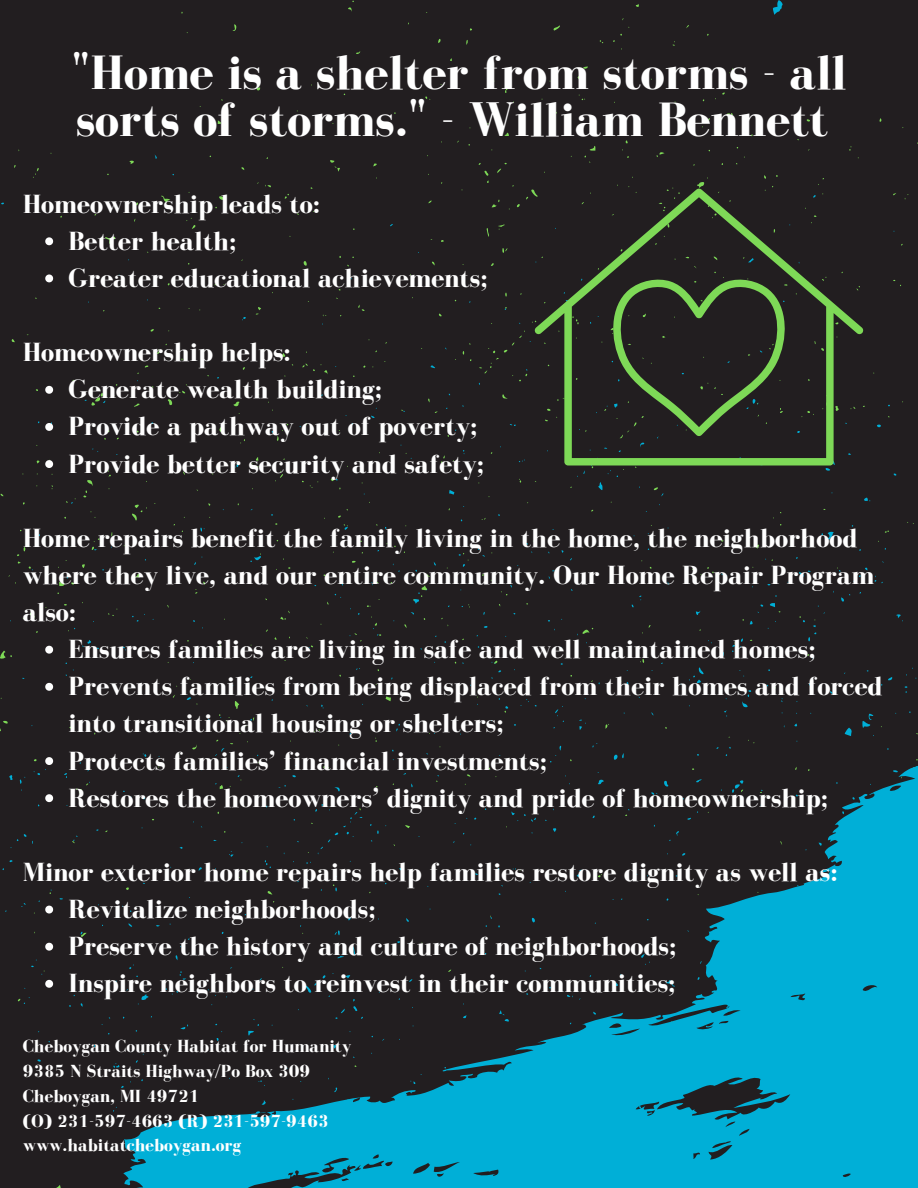
<style>
.page{position:relative;width:918px;height:1188px;background:#221e20}
.page>*{position:absolute;margin:0;border:0;box-sizing:border-box;transform-origin:0 0}
.t1{font:700 49.5px/47.2px "Bodoni FLF";color:#fff}
.t2{font:700 27px/37.2px "Bodoni FLF";color:#fff}
.t3{font:700 18px "Bodoni FLF";color:#fff}
</style>
<div class="page">
<svg style="left:32px;top:685px;width:886px;height:503px;background:#184855"></svg>
<svg style="left:45px;top:237px;width:8px;height:8px"></svg>
<svg style="left:45px;top:274px;width:8px;height:8px"></svg>
<svg style="left:45px;top:386px;width:8px;height:8px"></svg>
<svg style="left:45px;top:423px;width:8px;height:8px"></svg>
<svg style="left:45px;top:460px;width:8px;height:8px"></svg>
<svg style="left:45px;top:646px;width:8px;height:8px"></svg>
<svg style="left:45px;top:683px;width:8px;height:8px"></svg>
<svg style="left:45px;top:757px;width:8px;height:8px"></svg>
<svg style="left:45px;top:794px;width:8px;height:8px"></svg>
<svg style="left:45px;top:906px;width:8px;height:8px"></svg>
<svg style="left:45px;top:943px;width:8px;height:8px"></svg>
<svg style="left:45px;top:980px;width:8px;height:8px"></svg>
<svg style="left:534px;top:189px;width:329px;height:276px;background:#2d3426"></svg>
<svg style="left:609px;top:277px;width:180px;height:159px;background:#2e3727"></svg>
<p class="t1" style="left:71px;top:48px;width:777px">"Home is a shelter from storms - all sorts of storms." - William Bennett</p>
<p class="t2" style="left:23px;top:185px;width:299px">Homeownership leads to:</p>
<p class="t2" style="left:69px;top:222px;width:169px">Better health;</p>
<p class="t2" style="left:69px;top:259px;width:420px">Greater educational achievements;</p>
<p class="t2" style="left:23px;top:333px;width:270px">Homeownership helps:</p>
<p class="t2" style="left:69px;top:371px;width:315px">Generate wealth building;</p>
<p class="t2" style="left:69px;top:408px;width:410px">Provide a pathway out of poverty;</p>
<p class="t2" style="left:69px;top:445px;width:417px">Provide better security and safety;</p>
<p class="t2" style="left:23px;top:519px;width:853px">Home repairs benefit the family living in the home, the neighborhood where they live, and our entire community. Our Home Repair Program also:</p>
<p class="t2" style="left:69px;top:630px;width:748px">Ensures families are living in safe and well maintained homes;</p>
<p class="t2" style="left:69px;top:668px;width:816px">Prevents families from being displaced from their homes and forced into transitional housing or shelters;</p>
<p class="t2" style="left:69px;top:742px;width:480px">Protects families’ financial investments;</p>
<p class="t2" style="left:69px;top:779px;width:761px">Restores the homeowners’ dignity and pride of homeownership;</p>
<p class="t2" style="left:23px;top:853px;width:816px">Minor exterior home repairs help families restore dignity as well as:</p>
<p class="t2" style="left:69px;top:890px;width:308px">Revitalize neighborhoods;</p>
<p class="t2" style="left:69px;top:927px;width:609px">Preserve the history and culture of neighborhoods;</p>
<p class="t2" style="left:69px;top:965px;width:608px">Inspire neighbors to reinvest in their communities;</p>
<p class="t3" style="left:23px;top:1037px;width:330px">Cheboygan County Habitat for Humanity</p>
<p class="t3" style="left:23px;top:1061px;width:289px">9385 N Straits Highway/Po Box 309</p>
<p class="t3" style="left:23px;top:1086px;width:178px">Cheboygan, MI 49721</p>
<p class="t3" style="left:23px;top:1111px;width:308px">(O) 231-597-4663 (R) 231-597-9463</p>
<p class="t3" style="left:23px;top:1136px;width:220px">www.habitatcheboygan.org</p>
</div>
